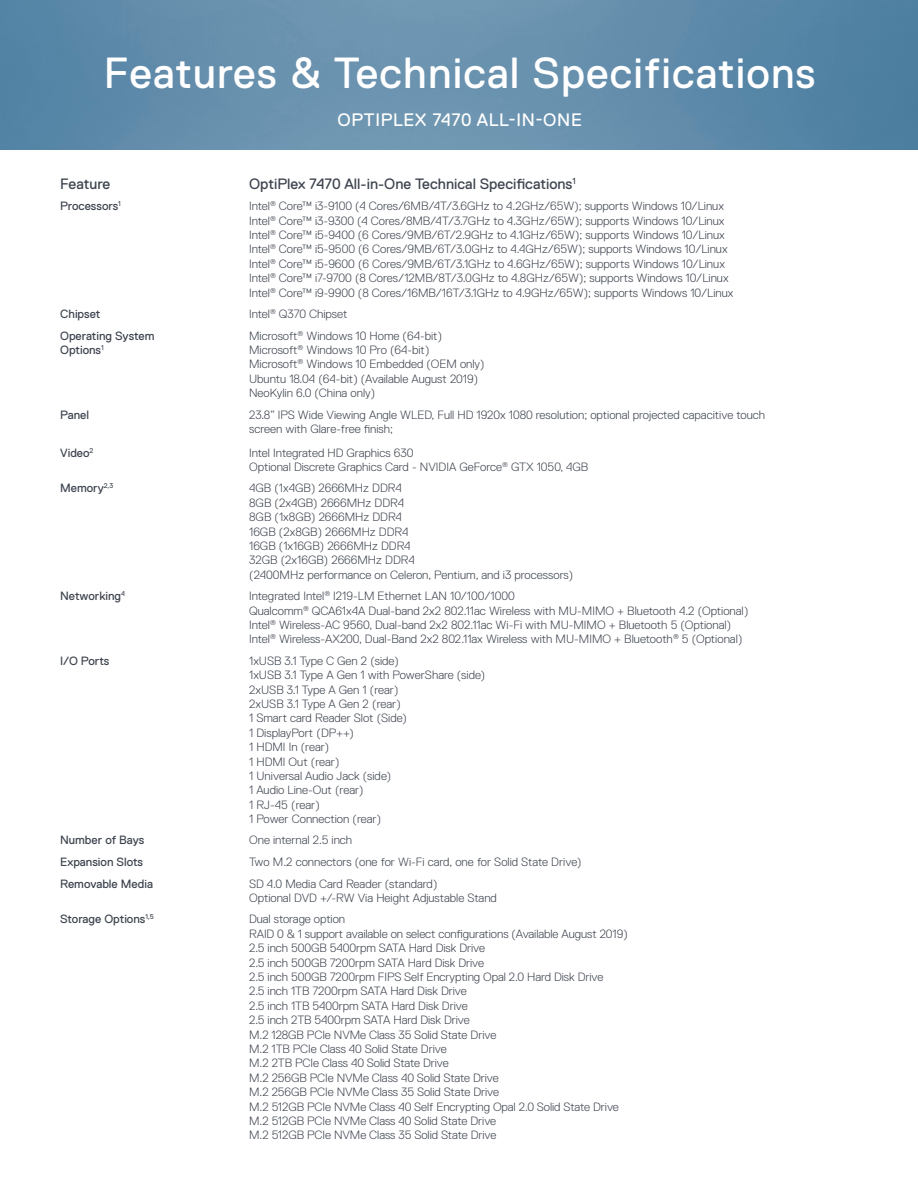
<style>
.page{position:relative;width:918px;height:1188px;background:#fff}
.page>*{position:absolute;margin:0;border:0;box-sizing:border-box;transform-origin:0 0}
.t1{font:43.5px "Dell Replica";letter-spacing:.025em;color:#fff}
.t2{font:18px "Dell Replica";letter-spacing:.035em;color:#fff}
.URL{font:15px "Dell Replica";color:#3e444f}
.URL-2{font:300 12px "Dell Replica";color:#3e444f}
.URL-3{font:12px "Dell Replica";color:#3e444f}
</style>
<div class="page">
<img style="left:0;top:0;width:918px;height:150px">
<p class="t1" style="left:104px;top:49px;width:713px">Features &amp; Technical Specifications</p>
<p class="t2" style="left:337px;top:110px;width:246px">OPTIPLEX 7470 ALL-IN-ONE</p>
<p class="URL" style="left:60px;top:175px;width:52px">Feature</p>
<p class="URL" style="left:249px;top:175px;width:328px">OptiPlex 7470 All-in-One Technical Specifications<sup>1</sup></p>
<p class="URL-3" style="left:60px;top:199px;width:62px">Processors<sup>1</sup></p>
<p class="URL-2" style="left:249px;top:199px;width:476px">Intel<sup>®</sup> Core™ i3-9100 (4 Cores/6MB/4T/3.6GHz to 4.2GHz/65W); supports Windows 10/Linux</p>
<p class="URL-2" style="left:249px;top:214px;width:477px">Intel<sup>®</sup> Core™ i3-9300 (4 Cores/8MB/4T/3.7GHz to 4.3GHz/65W); supports Windows 10/Linux</p>
<p class="URL-2" style="left:249px;top:228px;width:477px">Intel<sup>®</sup> Core™ i5-9400 (6 Cores/9MB/6T/2.9GHz to 4.1GHz/65W); supports Windows 10/Linux</p>
<p class="URL-2" style="left:249px;top:243px;width:480px">Intel<sup>®</sup> Core™ i5-9500 (6 Cores/9MB/6T/3.0GHz to 4.4GHz/65W); supports Windows 10/Linux</p>
<p class="URL-2" style="left:249px;top:257px;width:477px">Intel<sup>®</sup> Core™ i5-9600 (6 Cores/9MB/6T/3.1GHz to 4.6GHz/65W); supports Windows 10/Linux</p>
<p class="URL-2" style="left:249px;top:271px;width:481px">Intel<sup>®</sup> Core™ i7-9700 (8 Cores/12MB/8T/3.0GHz to 4.8GHz/65W); supports Windows 10/Linux</p>
<p class="URL-2" style="left:249px;top:286px;width:486px">Intel<sup>®</sup> Core™ i9-9900 (8 Cores/16MB/16T/3.1GHz to 4.9GHz/65W); supports Windows 10/Linux</p>
<p class="URL-3" style="left:60px;top:307px;width:42px">Chipset</p>
<p class="URL-2" style="left:249px;top:307px;width:100px">Intel<sup>®</sup> Q370 Chipset</p>
<p class="URL-3" style="left:60px;top:329px;width:96px">Operating System</p>
<p class="URL-3" style="left:60px;top:343px;width:45px">Options<sup>1</sup></p>
<p class="URL-2" style="left:249px;top:329px;width:194px">Microsoft<sup>®</sup> Windows 10 Home (64-bit)</p>
<p class="URL-2" style="left:249px;top:343px;width:182px">Microsoft<sup>®</sup> Windows 10 Pro (64-bit)</p>
<p class="URL-2" style="left:249px;top:358px;width:237px">Microsoft<sup>®</sup> Windows 10 Embedded (OEM only)</p>
<p class="URL-2" style="left:249px;top:372px;width:231px">Ubuntu 18.04 (64-bit) (Available August 2019)</p>
<p class="URL-2" style="left:249px;top:386px;width:127px">NeoKylin 6.0 (China only)</p>
<p class="URL-3" style="left:60px;top:408px;width:30px">Panel</p>
<p class="URL-2" style="left:249px;top:408px;width:518px">23.8” IPS Wide Viewing Angle WLED, Full HD 1920x 1080 resolution; optional projected capacitive touch</p>
<p class="URL-2" style="left:249px;top:422px;width:145px">screen with Glare-free finish;</p>
<p class="URL-3" style="left:60px;top:446px;width:35px">Video<sup>2</sup></p>
<p class="URL-2" style="left:249px;top:446px;width:166px">Intel Integrated HD Graphics 630</p>
<p class="URL-2" style="left:249px;top:460px;width:341px">Optional Discrete Graphics Card - NVIDIA GeForce<sup>®</sup> GTX 1050, 4GB</p>
<p class="URL-3" style="left:60px;top:482px;width:55px">Memory<sup>2,3</sup></p>
<p class="URL-2" style="left:249px;top:482px;width:154px">4GB (1x4GB) 2666MHz DDR4</p>
<p class="URL-2" style="left:249px;top:496px;width:156px">8GB (2x4GB) 2666MHz DDR4</p>
<p class="URL-2" style="left:249px;top:510px;width:154px">8GB (1x8GB) 2666MHz DDR4</p>
<p class="URL-2" style="left:249px;top:525px;width:161px">16GB (2x8GB) 2666MHz DDR4</p>
<p class="URL-2" style="left:249px;top:539px;width:163px">16GB (1x16GB) 2666MHz DDR4</p>
<p class="URL-2" style="left:249px;top:554px;width:167px">32GB (2x16GB) 2666MHz DDR4</p>
<p class="URL-2" style="left:249px;top:568px;width:326px">(2400MHz performance on Celeron, Pentium, and i3 processors)</p>
<p class="URL-3" style="left:60px;top:589px;width:66px">Networking<sup>4</sup></p>
<p class="URL-2" style="left:249px;top:589px;width:267px">Integrated Intel<sup>®</sup> I219-LM Ethernet LAN 10/100/1000</p>
<p class="URL-2" style="left:249px;top:604px;width:501px">Qualcomm<sup>®</sup> QCA61x4A Dual-band 2x2 802.11ac Wireless with MU-MIMO + Bluetooth 4.2 (Optional)</p>
<p class="URL-2" style="left:249px;top:618px;width:484px">Intel<sup>®</sup> Wireless-AC 9560, Dual-band 2x2 802.11ac Wi-Fi with MU-MIMO + Bluetooth 5 (Optional)</p>
<p class="URL-2" style="left:249px;top:633px;width:495px">Intel<sup>®</sup> Wireless-AX200, Dual-Band 2x2 802.11ax Wireless with MU-MIMO + Bluetooth<sup>®</sup> 5 (Optional)</p>
<p class="URL-3" style="left:60px;top:654px;width:51px">I/O Ports</p>
<p class="URL-2" style="left:249px;top:654px;width:151px">1xUSB 3.1 Type C Gen 2 (side)</p>
<p class="URL-2" style="left:249px;top:668px;width:238px">1xUSB 3.1 Type A Gen 1 with PowerShare (side)</p>
<p class="URL-2" style="left:249px;top:683px;width:151px">2xUSB 3.1 Type A Gen 1 (rear)</p>
<p class="URL-2" style="left:249px;top:697px;width:153px">2xUSB 3.1 Type A Gen 2 (rear)</p>
<p class="URL-2" style="left:249px;top:712px;width:159px">1 Smart card Reader Slot (Side)</p>
<p class="URL-2" style="left:249px;top:726px;width:106px">1 DisplayPort (DP++)</p>
<p class="URL-2" style="left:249px;top:740px;width:82px">1 HDMI In (rear)</p>
<p class="URL-2" style="left:249px;top:755px;width:92px">1 HDMI Out (rear)</p>
<p class="URL-2" style="left:249px;top:769px;width:144px">1 Universal Audio Jack (side)</p>
<p class="URL-2" style="left:249px;top:784px;width:116px">1 Audio Line-Out (rear)</p>
<p class="URL-2" style="left:249px;top:798px;width:72px">1 RJ-45 (rear)</p>
<p class="URL-2" style="left:249px;top:812px;width:133px">1 Power Connection (rear)</p>
<p class="URL-3" style="left:60px;top:834px;width:86px">Number of Bays</p>
<p class="URL-2" style="left:249px;top:834px;width:105px">One internal 2.5 inch</p>
<p class="URL-3" style="left:60px;top:855px;width:84px">Expansion Slots</p>
<p class="URL-2" style="left:249px;top:855px;width:334px">Two M.2 connectors (one for Wi-Fi card, one for Solid State Drive)</p>
<p class="URL-3" style="left:60px;top:877px;width:94px">Removable Media</p>
<p class="URL-2" style="left:249px;top:877px;width:190px">SD 4.0 Media Card Reader (standard)</p>
<p class="URL-2" style="left:249px;top:891px;width:249px">Optional DVD +/-RW Via Height Adjustable Stand</p>
<p class="URL-3" style="left:60px;top:913px;width:95px">Storage Options<sup>1,5</sup></p>
<p class="URL-2" style="left:249px;top:913px;width:97px">Dual storage option</p>
<p class="URL-2" style="left:249px;top:927px;width:380px">RAID 0 &amp; 1 support available on select configurations (Available August 2019)</p>
<p class="URL-2" style="left:249px;top:941px;width:238px">2.5 inch 500GB 5400rpm SATA Hard Disk Drive</p>
<p class="URL-2" style="left:249px;top:956px;width:237px">2.5 inch 500GB 7200rpm SATA Hard Disk Drive</p>
<p class="URL-2" style="left:249px;top:970px;width:356px">2.5 inch 500GB 7200rpm FIPS Self Encrypting Opal 2.0 Hard Disk Drive</p>
<p class="URL-2" style="left:249px;top:985px;width:219px">2.5 inch 1TB 7200rpm SATA Hard Disk Drive</p>
<p class="URL-2" style="left:249px;top:999px;width:220px">2.5 inch 1TB 5400rpm SATA Hard Disk Drive</p>
<p class="URL-2" style="left:249px;top:1013px;width:222px">2.5 inch 2TB 5400rpm SATA Hard Disk Drive</p>
<p class="URL-2" style="left:249px;top:1028px;width:249px">M.2 128GB PCIe NVMe Class 35 Solid State Drive</p>
<p class="URL-2" style="left:249px;top:1042px;width:199px">M.2 1TB PCIe Class 40 Solid State Drive</p>
<p class="URL-2" style="left:249px;top:1057px;width:201px">M.2 2TB PCIe Class 40 Solid State Drive</p>
<p class="URL-2" style="left:249px;top:1071px;width:251px">M.2 256GB PCIe NVMe Class 40 Solid State Drive</p>
<p class="URL-2" style="left:249px;top:1085px;width:252px">M.2 256GB PCIe NVMe Class 35 Solid State Drive</p>
<p class="URL-2" style="left:249px;top:1100px;width:371px">M.2 512GB PCIe NVMe Class 40 Self Encrypting Opal 2.0 Solid State Drive</p>
<p class="URL-2" style="left:249px;top:1114px;width:249px">M.2 512GB PCIe NVMe Class 40 Solid State Drive</p>
<p class="URL-2" style="left:249px;top:1129px;width:249px">M.2 512GB PCIe NVMe Class 35 Solid State Drive</p>
</div>
